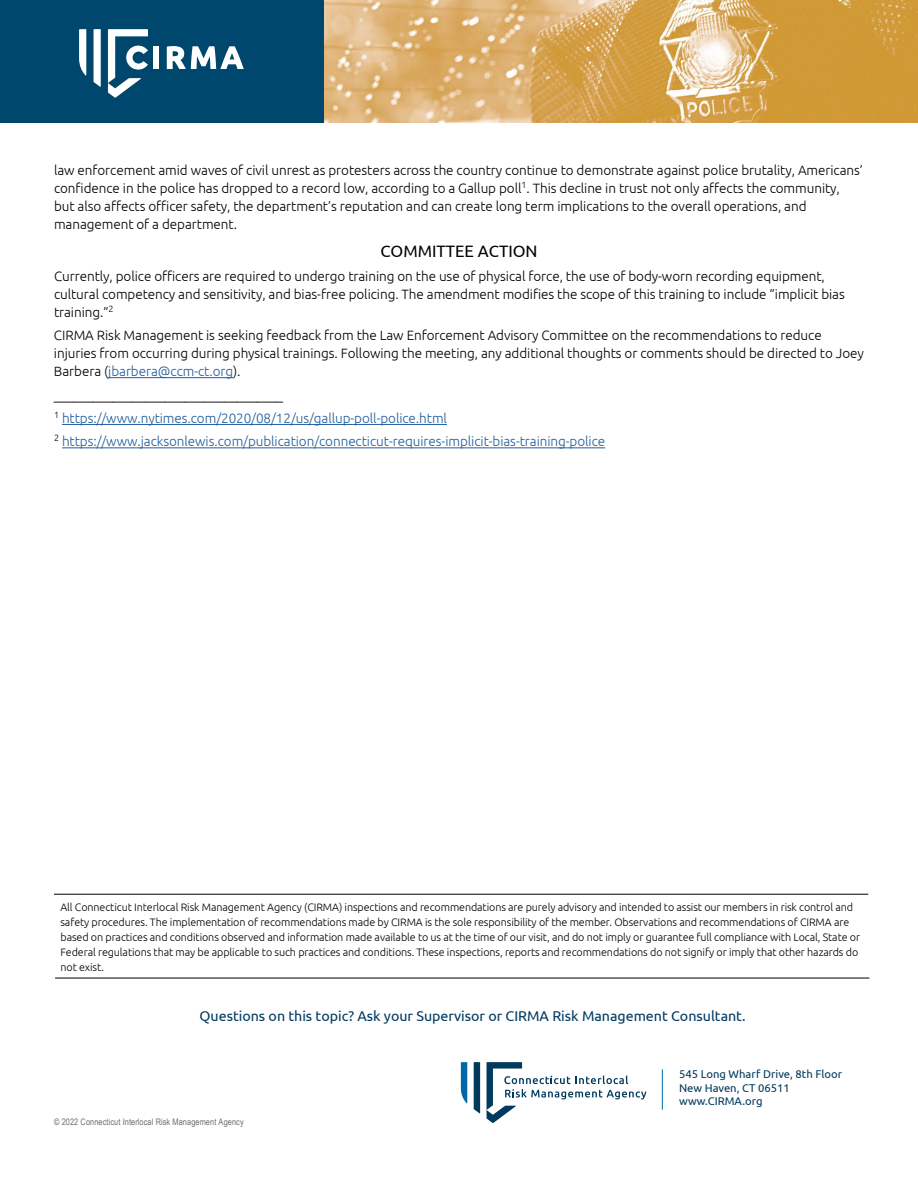
<style>
.page{position:relative;width:918px;height:1188px;background:#fff}
.page>*{position:absolute;margin:0;border:0;box-sizing:border-box;transform-origin:0 0}
.t1{font:16.5px "Ubuntu";color:#000}
.t2{font:14.25px "Ubuntu";color:#003a60}
.t3{font:300 13.5px/18px "Ubuntu";letter-spacing:-.005em;color:#000}
.t4{font:300 13.5px/23.4px "Ubuntu";letter-spacing:-.005em;color:#215e9e}
.t5{font:11.25px/13.5px "Ubuntu";color:#003a5d}
.t6{font:300 10.8px/15px "Ubuntu";letter-spacing:-.01em;color:#000}
.t7{font:9px "Arial Narrow";letter-spacing:.01em;color:#6d6e71}
.s1{color:#215e9e}
.s2{color:#000}
</style>
<div class="page">
<hr style="left:54px;top:894px;width:814px;height:1px;background:#000">
<hr style="left:55px;top:978px;width:814px;height:1px;background:#000">
<svg style="left:474px;top:1062px;width:6px;height:52px"></svg>
<svg style="left:461px;top:1062px;width:6px;height:42px"></svg>
<svg style="left:487px;top:1062px;width:159px;height:61px"></svg>
<hr style="left:662px;top:1069px;width:1px;height:41px;background:#0077ae">
<img style="left:324px;top:0;width:594px;height:122px">
<div style="left:0;top:0;width:324px;height:122px;background:#00476d"></div>
<div style="left:153px;top:46px;width:6px;height:23px;background:#fff"></div>
<svg style="left:167px;top:46px;width:77px;height:23px"></svg>
<svg style="left:94px;top:29px;width:7px;height:58px"></svg>
<svg style="left:79px;top:29px;width:7px;height:47px"></svg>
<svg style="left:108px;top:29px;width:40px;height:69px"></svg>
<hr style="left:108px;top:377px;width:125px;height:1px;background:#215e9e">
<hr style="left:62px;top:424px;width:385px;height:1px;background:#215e9e">
<hr style="left:62px;top:447px;width:543px;height:1px;background:#215e9e">
<p class="t3" style="left:54px;top:160px;width:811px">law enforcement amid waves of civil unrest as protesters across the country continue to demonstrate against police brutality, Americans’ confidence in the police has dropped to a record low, according to a Gallup poll<sup>1</sup>. This decline in trust not only affects the community, but also affects officer safety, the department’s reputation and can create long term implications to the overall operations, and management of a department.</p>
<p class="t1" style="left:380px;top:242px;width:159px">COMMITTEE ACTION</p>
<p class="t3" style="left:54px;top:267px;width:792px">Currently, police officers are required to undergo training on the use of physical force, the use of body-worn recording equipment, cultural competency and sensitivity, and bias-free policing. The amendment modifies the scope of this training to include “implicit bias training.”<sup>2</sup></p>
<p class="t3" style="left:54px;top:326px;width:811px">CIRMA Risk Management is seeking feedback from the Law Enforcement Advisory Committee on the recommendations to reduce injuries from occurring during physical trainings. Following the meeting, any additional thoughts or comments should be directed to Joey<br>Barbera (<span class="s1">jbarbera@ccm-ct.org</span>).</p>
<p class="t4" style="left:54px;top:383px;width:553px"><span class="s2">___________________________________<br></span><sup>1</sup> https://www.nytimes.com/2020/08/12/us/gallup-poll-police.html<br><sup>2</sup> https://www.jacksonlewis.com/publication/connecticut-requires-implicit-bias-training-police</p>
<p class="t6" style="left:60px;top:899px;width:801px">All Connecticut Interlocal Risk Management Agency (CIRMA) inspections and recommendations are purely advisory and intended to assist our members in risk control and safety procedures. The implementation of recommendations made by CIRMA is the sole responsibility of the member. Observations and recommendations of CIRMA are based on practices and conditions observed and information made available to us at the time of our visit, and do not imply or guarantee full compliance with Local, State or Federal regulations that may be applicable to such practices and conditions. These inspections, reports and recommendations do not signify or imply that other hazards do not exist.</p>
<p class="t2" style="left:199px;top:1007px;width:548px">Questions on this topic? Ask your Supervisor or CIRMA Risk Management Consultant.</p>
<p class="t7" style="left:54px;top:1115px;width:191px">© 2022 Connecticut Interlocal Risk Management Agency</p>
<p class="t5" style="left:679px;top:1067px;width:165px">545 Long Wharf Drive, 8th Floor<br>New Haven, CT 06511 www.CIRMA.org</p>
</div>
